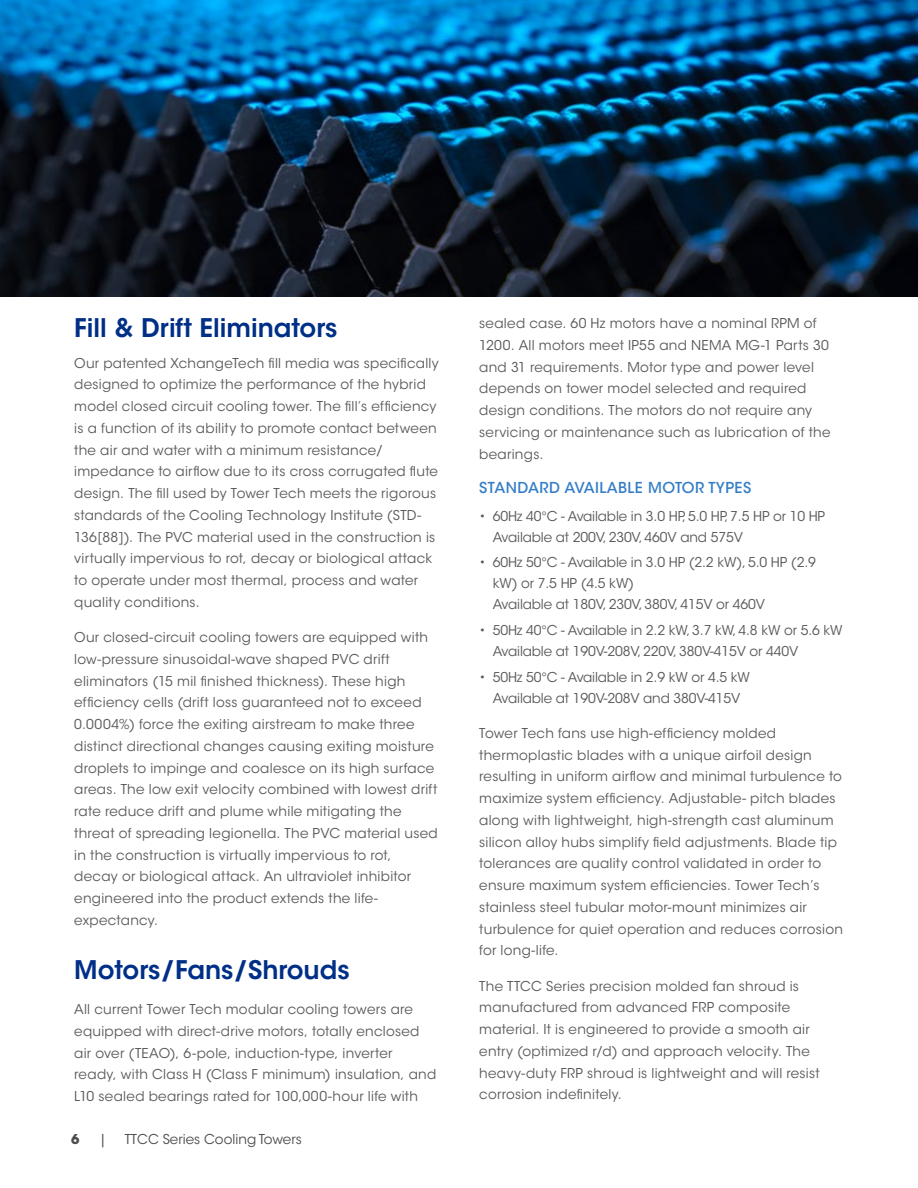
<style>
.page{position:relative;width:918px;height:1188px;background:#fff}
.page>*{position:absolute;margin:0;border:0;box-sizing:border-box;transform-origin:0 0}
.t1{font:600 25.5px "ITC Avant Garde Std";color:#002f87}
.t2{font:500 15px "ITC Avant Garde Std";letter-spacing:.03em;color:#337dc7}
.t3{font:13.5px/21.8px "ITC Avant Garde Std";letter-spacing:.02em;color:#58595b}
.t4{font:13.5px/21px "ITC Avant Garde Std";letter-spacing:-.01em;color:#58595b}
.t5{font:13.5px "ITC Avant Garde Std";color:#4d4d4f}
.t6{font:700 13.5px "ITC Avant Garde Std";color:#4d4d4f}
</style>
<div class="page">
<img style="left:0;top:0;width:918px;height:297px">
<h1 class="t1" style="left:74px;top:312px;width:265px">Fill &amp; Drift Eliminators</h1>
<p class="t3" style="left:74px;top:352px;width:366px">Our patented XchangeTech fill media was specifically designed to optimize the performance of the hybrid model closed circuit cooling tower. The fill’s efficiency is a function of its ability to promote contact between the air and water with a minimum resistance/ impedance to airflow due to its cross corrugated flute design. The fill used by Tower Tech meets the rigorous standards of the Cooling Technology Institute (STD-136[88]). The PVC material used in the construction is virtually impervious to rot, decay or biological attack to operate under most thermal, process and water quality conditions.</p>
<p class="t3" style="left:74px;top:627px;width:365px">Our closed-circuit cooling towers are equipped with low-pressure sinusoidal-wave shaped PVC drift eliminators (15 mil finished thickness). These high efficiency cells (drift loss guaranteed not to exceed 0.0004%) force the exiting airstream to make three distinct directional changes causing exiting moisture droplets to impinge and coalesce on its high surface areas. The low exit velocity combined with lowest drift rate reduce drift and plume while mitigating the threat of spreading legionella. The PVC material used in the construction is virtually impervious to rot, decay or biological attack. An ultraviolet inhibitor engineered into the product extends the life&shy;expectancy.</p>
<h1 class="t1" style="left:74px;top:953px;width:277px">Motors/Fans/Shrouds</h1>
<p class="t3" style="left:74px;top:999px;width:364px">All current Tower Tech modular cooling towers are equipped with direct-drive motors, totally enclosed air over (TEAO), 6-pole, induction-type, inverter ready, with Class H (Class F minimum) insulation, and L10 sealed bearings rated for 100,000-hour life with</p>
<p class="t6" style="left:71px;top:1130px;width:10px">6</p>
<p class="t5" style="left:99px;top:1131px;width:9px">|</p>
<p class="t5" style="left:125px;top:1131px;width:179px">TTCC Series Cooling Towers</p>
<p class="t3" style="left:479px;top:313px;width:353px">sealed case. 60 Hz motors have a nominal RPM of 1200. All motors meet IP55 and NEMA MG-1 Parts 30 and 31 requirements. Motor type and power level depends on tower model selected and required design conditions. The motors do not require any servicing or maintenance such as lubrication of the bearings.</p>
<p class="t2" style="left:479px;top:478px;width:274px">STANDARD AVAILABLE MOTOR TYPES</p>
<p class="t4" style="left:493px;top:506px;width:334px;text-indent:-14px">• 60Hz 40°C - Available in 3.0 HP, 5.0 HP, 7.5 HP or 10 HP<br>Available at 200V, 230V, 460V and 575V</p>
<p class="t4" style="left:493px;top:552px;width:325px;text-indent:-14px">• 60Hz 50°C - Available in 3.0 HP (2.2 kW), 5.0 HP (2.9 kW) or 7.5 HP (4.5 kW)<br>Available at 180V, 230V, 380V, 415V or 460V</p>
<p class="t4" style="left:493px;top:620px;width:351px;text-indent:-14px">• 50Hz 40°C - Available in 2.2 kW, 3.7 kW, 4.8 kW or 5.6 kW<br>Available at 190V-208V, 220V, 380V-415V or 440V</p>
<p class="t4" style="left:479px;top:666px;width:272px;text-align:center">• 50Hz 50°C - Available in 2.9 kW or 4.5 kW<br>Available at 190V-208V and 380V-415V</p>
<p class="t3" style="left:479px;top:722px;width:365px">Tower Tech fans use high-efficiency molded thermoplastic blades with a unique airfoil design resulting in uniform airflow and minimal turbulence to maximize system efficiency. Adjustable- pitch blades along with lightweight, high-strength cast aluminum silicon alloy hubs simplify field adjustments. Blade tip tolerances are quality control validated in order to ensure maximum system efficiencies. Tower Tech’s stainless steel tubular motor-mount minimizes air turbulence for quiet operation and reduces corrosion for long-life.</p>
<p class="t3" style="left:479px;top:975px;width:342px">The TTCC Series precision molded fan shroud is manufactured from advanced FRP composite material. It is engineered to provide a smooth air entry (optimized r/d) and approach velocity. The heavy-duty FRP shroud is lightweight and will resist corrosion indefinitely.</p>
</div>
